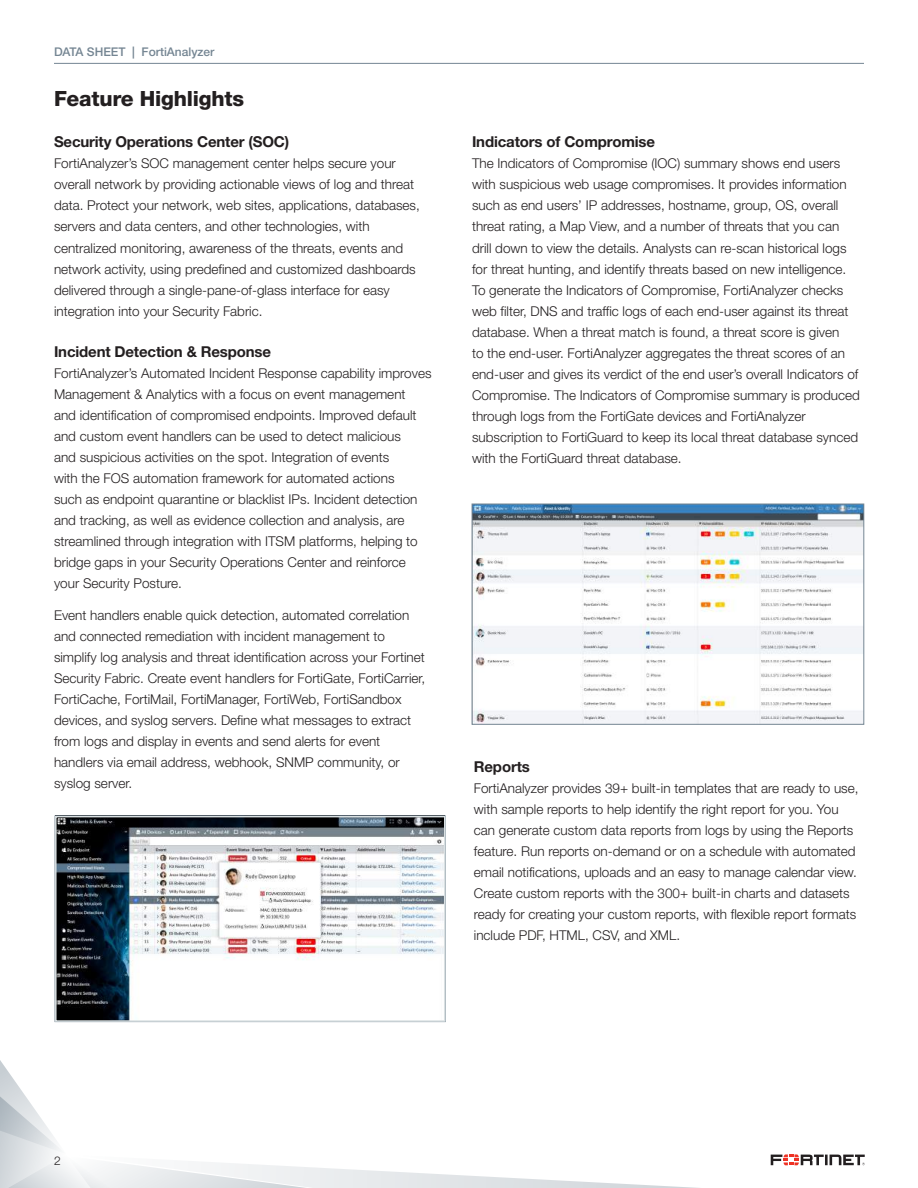
<style>
.page{position:relative;width:918px;height:1188px;background:#fff}
.page>*{position:absolute;margin:0;border:0;box-sizing:border-box;transform-origin:0 0}
.t1{font:800 21px "Helvetica Neue LT Pro";letter-spacing:-.01em;color:#231f20}
.t2{font:700 15px "Helvetica Neue LT Pro";letter-spacing:-.01em;color:#231f20}
.t3{font:300 13.5px/21px "Helvetica Neue LT Pro";color:#231f20}
.t4{font:500 12px "Helvetica Neue LT Pro";color:#758693}
.t5{font:300 12px "Helvetica Neue LT Pro";color:#231f20}
</style>
<div class="page">
<hr style="left:54px;top:63px;width:810px;height:1px;background:#758693">
<svg style="left:0;top:1060px;width:865px;height:128px"></svg>
<img style="left:58px;top:819px;width:385px;height:200px">
<div style="left:55px;top:816px;width:391px;height:206px;border:2px solid #d9e0e2"></div>
<img style="left:474px;top:506px;width:388px;height:216px">
<div style="left:472px;top:504px;width:392px;height:220px;border:1px solid #758693"></div>
<p class="t4" style="left:54px;top:44px;width:162px">DATA SHEET | FortiAnalyzer</p>
<h1 class="t1" style="left:54px;top:86px;width:192px">Feature Highlights</h1>
<p class="t2" style="left:54px;top:133px;width:237px">Security Operations Center (SOC)</p>
<p class="t3" style="left:54px;top:153px;width:367px">FortiAnalyzer’s SOC management center helps secure your overall network by providing actionable views of log and threat data. Protect your network, web sites, applications, databases, servers and data centers, and other technologies, with centralized monitoring, awareness of the threats, events and network activity, using predefined and customized dashboards delivered through a single-pane-of-glass interface for easy integration into your Security Fabric.</p>
<p class="t2" style="left:54px;top:343px;width:219px">Incident Detection &amp; Response</p>
<p class="t3" style="left:54px;top:363px;width:379px">FortiAnalyzer’s Automated Incident Response capability improves Management &amp; Analytics with a focus on event management<br>and identification of compromised endpoints. Improved default and custom event handlers can be used to detect malicious<br>and suspicious activities on the spot. Integration of events<br>with the FOS automation framework for automated actions<br>such as endpoint quarantine or blacklist IPs. Incident detection and tracking, as well as evidence collection and analysis, are streamlined through integration with ITSM platforms, helping to bridge gaps in your Security Operations Center and reinforce your Security Posture.</p>
<p class="t3" style="left:54px;top:604px;width:373px">Event handlers enable quick detection, automated correlation and connected remediation with incident management to simplify log analysis and threat identification across your Fortinet Security Fabric. Create event handlers for FortiGate, FortiCarrier, FortiCache, FortiMail, FortiManager, FortiWeb, FortiSandbox devices, and syslog servers. Define what messages to extract from logs and display in events and send alerts for event handlers via email address, webhook, SNMP community, or syslog server.</p>
<p class="t2" style="left:472px;top:133px;width:185px">Indicators of Compromise</p>
<p class="t3" style="left:472px;top:153px;width:389px">The Indicators of Compromise (IOC) summary shows end users with suspicious web usage compromises. It provides information such as end users’ IP addresses, hostname, group, OS, overall threat rating, a Map View, and a number of threats that you can drill down to view the details. Analysts can re-scan historical logs for threat hunting, and identify threats based on new intelligence.<br>To generate the Indicators of Compromise, FortiAnalyzer checks web filter, DNS and traffic logs of each end-user against its threat database. When a threat match is found, a threat score is given<br>to the end-user. FortiAnalyzer aggregates the threat scores of an end-user and gives its verdict of the end user’s overall Indicators of Compromise. The Indicators of Compromise summary is produced through logs from the FortiGate devices and FortiAnalyzer subscription to FortiGuard to keep its local threat database synced with the FortiGuard threat database.</p>
<p class="t2" style="left:474px;top:757px;width:58px">Reports</p>
<p class="t3" style="left:474px;top:777px;width:386px">FortiAnalyzer provides 39+ built-in templates that are ready to use, with sample reports to help identify the right report for you. You can generate custom data reports from logs by using the Reports feature. Run reports on-demand or on a schedule with automated email notifications, uploads and an easy to manage calendar view.<br>Create custom reports with the 300+ built-in charts and datasets ready for creating your custom reports, with flexible report formats include PDF, HTML, CSV, and XML.</p>
<p class="t5" style="left:54px;top:1154px;width:8px">2</p>
</div>
